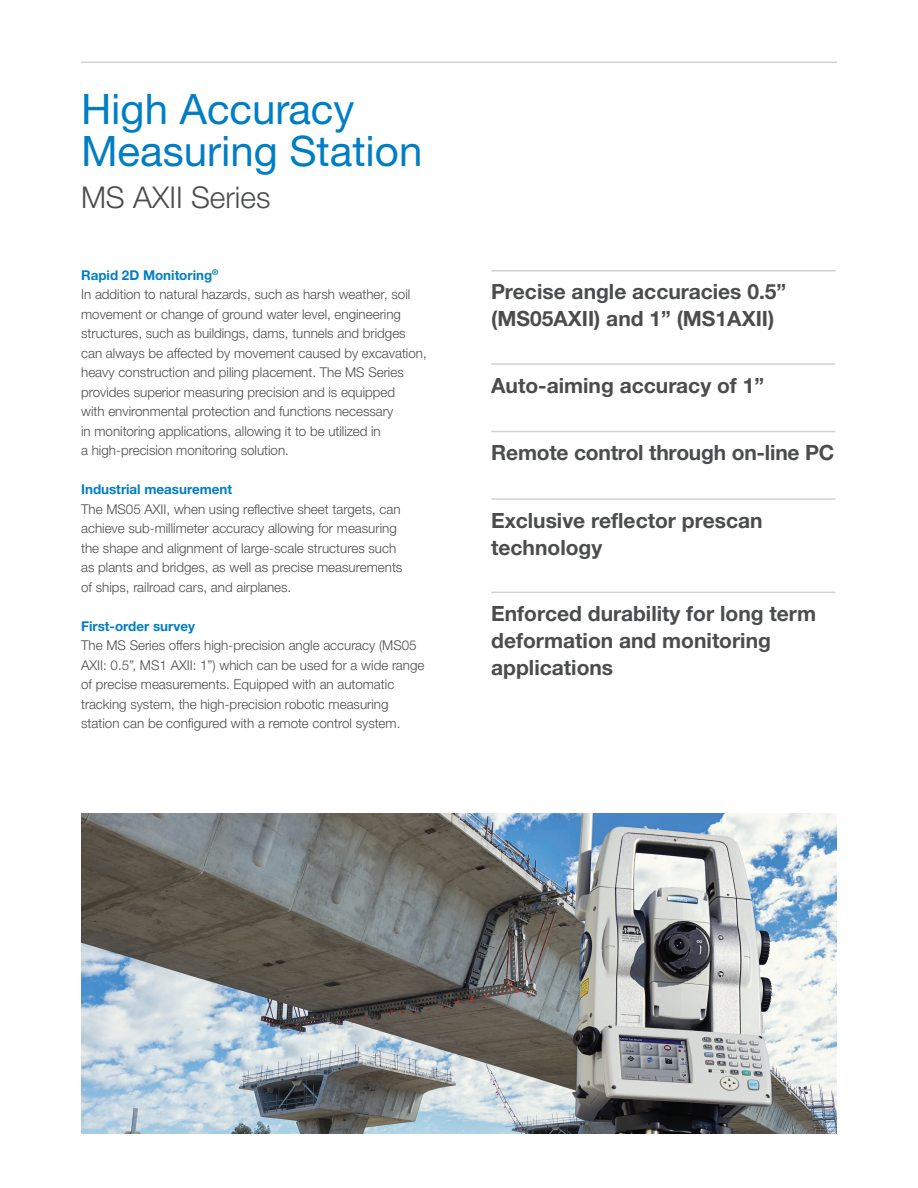
<style>
.page{position:relative;width:918px;height:1188px;background:#fff}
.page>*{position:absolute;margin:0;border:0;box-sizing:border-box;transform-origin:0 0}
.t1{font:42px/42px "Helvetica Neue LTW1 G";color:#007ec5}
.t2{font:300 30px "Helvetica Neue LTW1 G";color:#4b4c4d}
.t3{font:700 21px/27px "Helvetica Neue LTW1 G";color:#4b4c4d}
.t4{font:300 13.5px/19.5px "Helvetica Neue LTW1 G";color:#4b4c4d}
.t5{font:700 13.5px "Helvetica Neue LTW1 G";color:#007ec5}
.s1{font-weight:700;color:#007ec5}
</style>
<div class="page">
<hr style="left:81px;top:62px;width:756px;height:1px;background:#d1d2d4">
<hr style="left:491px;top:270px;width:344px;height:2px;background:#d1d2d4">
<hr style="left:491px;top:363px;width:344px;height:2px;background:#d1d2d4">
<hr style="left:491px;top:431px;width:344px;height:1px;background:#d1d2d4">
<hr style="left:491px;top:498px;width:344px;height:2px;background:#d1d2d4">
<hr style="left:491px;top:592px;width:344px;height:1px;background:#d1d2d4">
<img style="left:81px;top:813px;width:756px;height:321px">
<h1 class="t1" style="left:81px;top:87px;width:343px">High Accuracy<br>Measuring Station</h1>
<h2 class="t2" style="left:81px;top:179px;width:191px">MS AXII Series</h2>
<p class="t4" style="left:81px;top:265px;width:347px"><span class="s1">Rapid 2D Monitoring</span><sup>®<br></sup>In addition to natural hazards, such as harsh weather, soil movement or change of ground water level, engineering structures, such as buildings, dams, tunnels and bridges can always be affected by movement caused by excavation, heavy construction and piling placement. The MS Series provides superior measuring precision and is equipped<br>with environmental protection and functions necessary<br>in monitoring applications, allowing it to be utilized in<br>a high-precision monitoring solution.</p>
<p class="t5" style="left:81px;top:481px;width:153px">Industrial measurement</p>
<p class="t4" style="left:81px;top:499px;width:323px">The MS05 AXII, when using reflective sheet targets, can achieve sub-millimeter accuracy allowing for measuring the shape and alignment of large-scale structures such as plants and bridges, as well as precise measurements of ships, railroad cars, and airplanes.</p>
<p class="t5" style="left:81px;top:617px;width:115px">First-order survey</p>
<p class="t4" style="left:81px;top:636px;width:345px">The MS Series offers high-precision angle accuracy (MS05<br>AXII: 0.5”, MS1 AXII: 1”) which can be used for a wide range of precise measurements. Equipped with an automatic tracking system, the high-precision robotic measuring station can be configured with a remote control system.</p>
<h3 class="t3" style="left:491px;top:278px;width:297px">Precise angle accuracies 0.5” (MS05AXII) and 1” (MS1AXII)</h3>
<h3 class="t3" style="left:491px;top:371px;width:274px">Auto-aiming accuracy of 1”</h3>
<h3 class="t3" style="left:491px;top:439px;width:345px">Remote control through on-line PC</h3>
<h3 class="t3" style="left:491px;top:506px;width:273px">Exclusive reflector prescan technology</h3>
<h3 class="t3" style="left:491px;top:600px;width:326px">Enforced durability for long term deformation and monitoring applications</h3>
</div>
